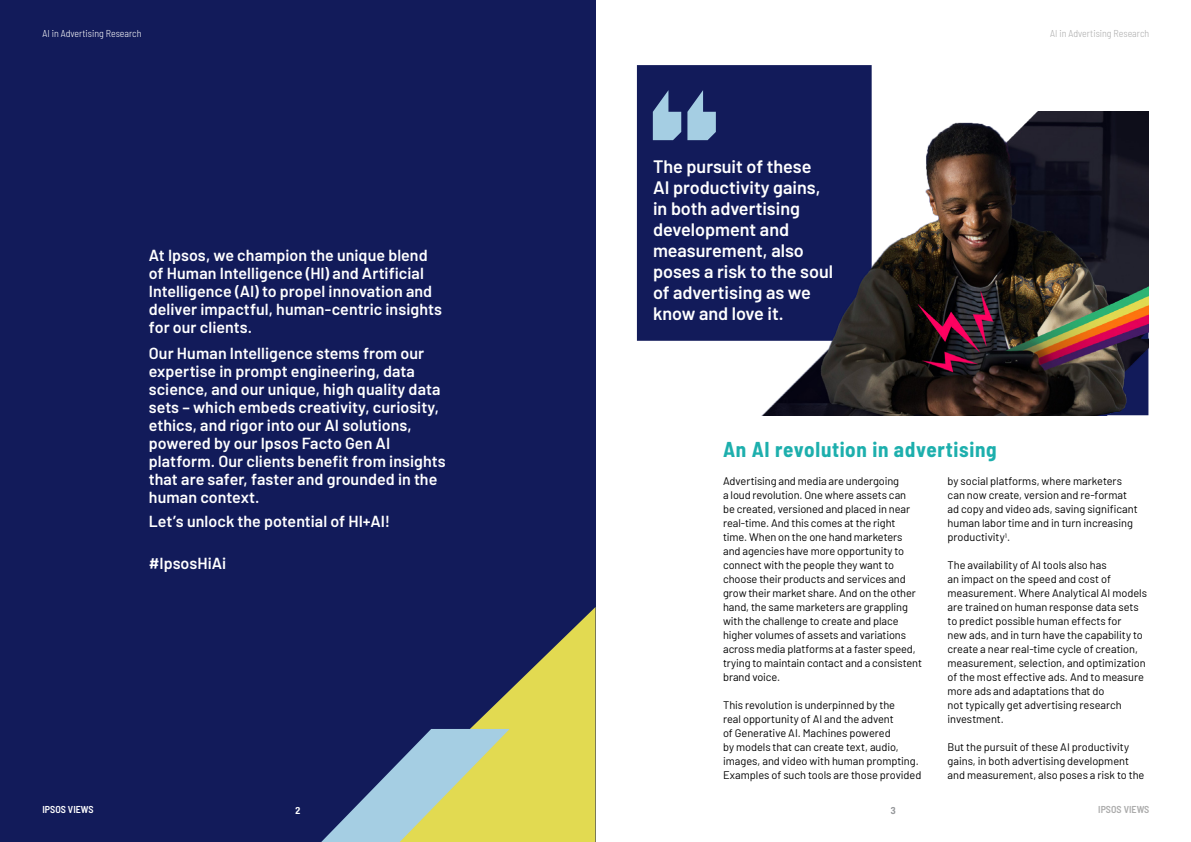
<style>
.page{position:relative;width:1191px;height:842px;background:#fff}
.page>*{position:absolute;margin:0;border:0;box-sizing:border-box;transform-origin:0 0}
.t1{font:700 semi-condensed 21px "Barlow";letter-spacing:.03em;color:#1dafad}
.t2{font:600 18px/21px "Barlow";color:#fff}
.Standfirst{font:600 16px/18px "Barlow";letter-spacing:.005em;color:#fff}
.t3{font:11px/14px "Barlow";letter-spacing:-.005em;color:#000}
.t4{font:300 semi-condensed 10px "Barlow";color:#acacac}
.t5{font:300 semi-condensed 10px "Barlow";color:#fff}
.t6{font:600 semi-condensed 10px "Barlow";color:#fff}
.t7{font:600 semi-condensed 10px "Barlow";color:#acacac}
.t8{font:700 condensed 10px "Helvetica Neue LT Pro";color:#939598}
.t9{font:700 condensed 10px "Helvetica Neue LT Pro";color:#fff}
</style>
<div class="page">
<div style="left:637px;top:65px;width:234px;height:276px;background:#121b5a"></div>
<svg style="left:653px;top:90px;width:63px;height:50px;background:#6985ab"></svg>
<div style="left:0;top:0;width:595px;height:842px;background:#121b5a"></div>
<img style="left:723px;top:112px;width:425px;height:303px">
<svg style="left:470px;top:607px;width:125px;height:235px;fill:#e2da51"></svg>
<svg style="left:321px;top:729px;width:188px;height:113px"></svg>
<p class="t5" style="left:43px;top:27px;width:101px">AI in Advertising Research</p>
<p class="Standfirst" style="left:149px;top:245px;width:294px">At Ipsos, we champion the unique blend of Human Intelligence (HI) and Artificial Intelligence (AI) to propel innovation and deliver impactful, human-centric insights for our clients.</p>
<p class="Standfirst" style="left:149px;top:343px;width:298px">Our Human Intelligence stems from our expertise in prompt engineering, data science, and our unique, high quality data sets – which embeds creativity, curiosity, ethics, and rigor into our AI solutions, powered by our Ipsos Facto Gen AI platform. Our clients benefit from insights that are safer, faster and grounded in the human context.</p>
<p class="Standfirst" style="left:149px;top:511px;width:243px">Let’s unlock the potential of HI+AI!</p>
<h1 class="Standfirst" style="left:149px;top:553px;width:79px">#IpsosHiAi</h1>
<h2 class="t2" style="left:653px;top:154px;width:182px">The pursuit of these<br>AI productivity gains, in both advertising development and measurement, also poses a risk to the soul of advertising as we know and love it.</h2>
<p class="t4" style="left:1050px;top:27px;width:101px">AI in Advertising Research</p>
<h1 class="t1" style="left:723px;top:434px;width:275px">An AI revolution in advertising</h1>
<p class="t3" style="left:723px;top:473px;width:200px">Advertising and media are undergoing<br>a loud revolution. One where assets can<br>be created, versioned and placed in near real-time. And this comes at the right time. When on the one hand marketers and agencies have more opportunity to connect with the people they want to choose their products and services and grow their market share. And on the other hand, the same marketers are grappling with the challenge to create and place higher volumes of assets and variations across media platforms at a faster speed, trying to maintain contact and a consistent brand voice.</p>
<p class="t3" style="left:723px;top:697px;width:200px">This revolution is underpinned by the<br>real opportunity of AI and the advent<br>of Generative AI. Machines powered<br>by models that can create text, audio, images, and video with human prompting.<br>Examples of such tools are those provided</p>
<p class="t3" style="left:947px;top:473px;width:192px">by social platforms, where marketers can now create, version and re-format ad copy and video ads, saving significant human labor time and in turn increasing productivity<sup>1</sup>.</p>
<p class="t3" style="left:947px;top:557px;width:201px">The availability of AI tools also has<br>an impact on the speed and cost of measurement. Where Analytical AI models are trained on human response data sets to predict possible human effects for<br>new ads, and in turn have the capability to create a near real-time cycle of creation, measurement, selection, and optimization of the most effective ads. And to measure more ads and adaptations that do<br>not typically get advertising research investment.</p>
<p class="t3" style="left:947px;top:739px;width:198px">But the pursuit of these AI productivity gains, in both advertising development and measurement, also poses a risk to the</p>
<p class="t6" style="left:43px;top:803px;width:53px">IPSOS VIEWS</p>
<p class="t9" style="left:295px;top:804px;width:6px">2</p>
<p class="t7" style="left:1098px;top:803px;width:53px">IPSOS VIEWS</p>
<p class="t8" style="left:891px;top:804px;width:6px">3</p>
</div>
